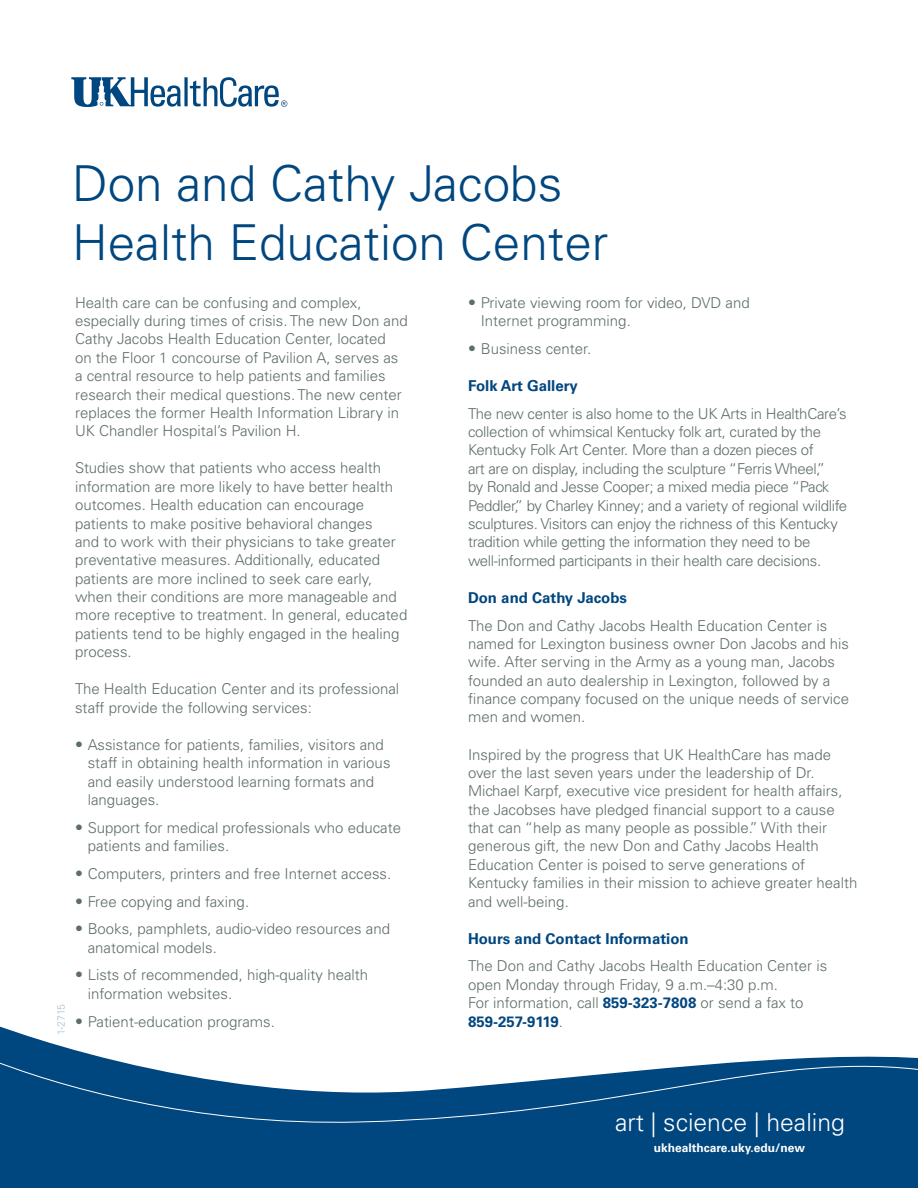
<style>
.page{position:relative;width:918px;height:1188px;background:#fff}
.page>*{position:absolute;margin:0;border:0;box-sizing:border-box;transform-origin:0 0}
.t1{font:300 49.5px/58.5px "Univers";color:#00467f}
.t2{font:300 24.75px "Univers";color:#fff}
.t3{font:300 15px/18.3px "Univers";color:#5e6e66}
.t4{font:300 15px/18.3px "Univers";letter-spacing:-.02em;color:#5e6e66}
.t5{font:700 15px "Univers";color:#00467f}
.t6{font:700 12px "Univers";color:#fff}
.t7{font:300 10.5px "Univers";color:#a8c0d3}
.s1{font-size:15.75px}
.s2{font-weight:700;color:#00467f}
</style>
<div class="page">
<svg style="left:71px;top:77px;width:216px;height:30px"></svg>
<svg style="left:0;top:1026px;width:918px;height:162px;fill:#00467f"></svg>
<svg style="left:0;top:1048px;width:918px;height:78px"></svg>
<p class="t7" style="left:55px;top:1035px;width:32px;rotate:-90deg">1-2715</p>
<h1 class="t1" style="left:72px;top:154px;width:538px">Don and Cathy Jacobs<br>Health Education Center</h1>
<p class="t3" style="left:75px;top:293px;width:334px">Health care can be confusing and complex, especially during times of crisis. The new Don and Cathy Jacobs Health Education Center, located<br>on the Floor 1 concourse of Pavilion A, serves as a central resource to help patients and families research their medical questions. The new center replaces the former Health Information Library in UK Chandler Hospital’s Pavilion H.</p>
<p class="t3" style="left:75px;top:459px;width:334px">Studies show that patients who access health information are more likely to have better health outcomes. Health education can encourage patients to make positive behavioral changes<br>and to work with their physicians to take greater preventative measures. Additionally, educated patients are more inclined to seek care early, when their conditions are more manageable and more receptive to treatment. In general, educated patients tend to be highly engaged in the healing process.</p>
<p class="t3" style="left:75px;top:680px;width:326px">The Health Education Center and its professional staff provide the following services:</p>
<p class="t3" style="left:88px;top:735px;width:304px;text-indent:-13px"><span class="s1">•</span> Assistance for patients, families, visitors and staff in obtaining health information in various and easily understood learning formats and languages.</p>
<p class="t3" style="left:88px;top:818px;width:315px;text-indent:-13px"><span class="s1">•</span> Support for medical professionals who educate patients and families.</p>
<p class="t3" style="left:75px;top:864px;width:318px"><span class="s1">•</span> Computers, printers and free Internet access.</p>
<p class="t3" style="left:75px;top:892px;width:176px"><span class="s1">•</span> Free copying and faxing.</p>
<p class="t3" style="left:88px;top:920px;width:304px;text-indent:-13px"><span class="s1">•</span> Books, pamphlets, audio-video resources and anatomical models.</p>
<p class="t3" style="left:88px;top:966px;width:282px;text-indent:-13px"><span class="s1">•</span> Lists of recommended, high-quality health information websites.</p>
<p class="t3" style="left:75px;top:1012px;width:201px"><span class="s1">•</span> Patient-education programs.</p>
<p class="t3" style="left:481px;top:293px;width:271px;text-indent:-13px"><span class="s1">•</span> Private viewing room for video, DVD and<br>Internet programming.</p>
<p class="t3" style="left:468px;top:339px;width:125px"><span class="s1">•</span> Business center.</p>
<p class="t5" style="left:468px;top:377px;width:111px">Folk Art Gallery</p>
<p class="t4" style="left:468px;top:404px;width:381px">The new center is also home to the UK Arts in HealthCare’s collection of whimsical Kentucky folk art, curated by the Kentucky Folk Art Center. More than a dozen pieces of<br>art are on display, including the sculpture “Ferris Wheel,”<br>by Ronald and Jesse Cooper; a mixed media piece “Pack Peddler,” by Charley Kinney; and a variety of regional wildlife sculptures. Visitors can enjoy the richness of this Kentucky tradition while getting the information they need to be well-informed participants in their health care decisions.</p>
<p class="t5" style="left:468px;top:589px;width:161px">Don and Cathy Jacobs</p>
<p class="t3" style="left:468px;top:616px;width:383px">The Don and Cathy Jacobs Health Education Center is named for Lexington business owner Don Jacobs and his wife. After serving in the Army as a young man, Jacobs founded an auto dealership in Lexington, followed by a finance company focused on the unique needs of service men and women.</p>
<p class="t3" style="left:468px;top:745px;width:391px">Inspired by the progress that UK HealthCare has made over the last seven years under the leadership of Dr.<br>Michael Karpf, executive vice president for health affairs, the Jacobses have pledged financial support to a cause that can “help as many people as possible.” With their generous gift, the new Don and Cathy Jacobs Health Education Center is poised to serve generations of Kentucky families in their mission to achieve greater health and well-being.</p>
<p class="t5" style="left:468px;top:930px;width:222px">Hours and Contact Information</p>
<p class="t3" style="left:468px;top:957px;width:361px">The Don and Cathy Jacobs Health Education Center is open Monday through Friday, 9 a.m.–4:30 p.m.<br>For information, call <span class="s2">859-323-7808</span> or send a fax to <span class="s2">859-257-9119</span>.</p>
<h2 class="t2" style="left:615px;top:1107px;width:231px">art | science | healing</h2>
<p class="t6" style="left:654px;top:1141px;width:153px">ukhealthcare.uky.edu/new</p>
</div>
